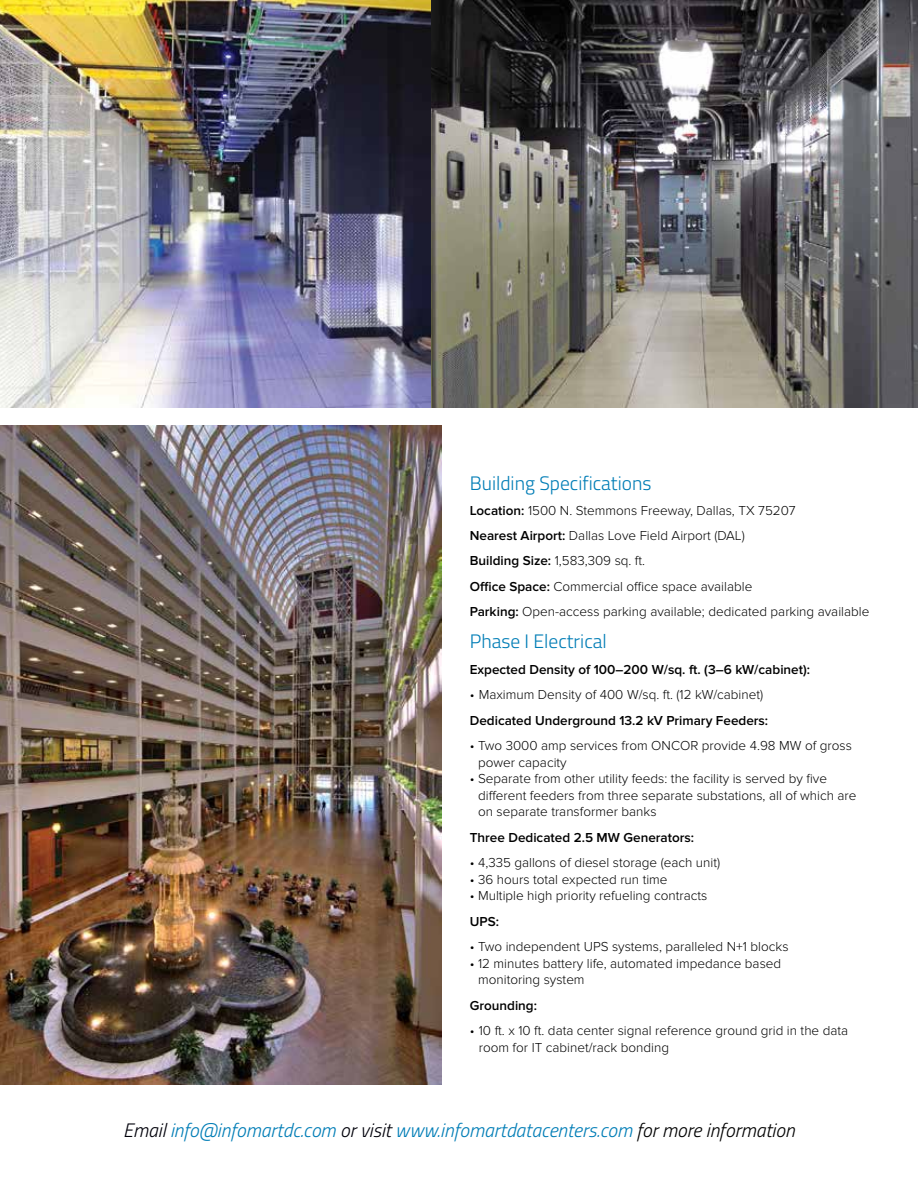
<style>
.page{position:relative;width:918px;height:1188px;background:#fff}
.page>*{position:absolute;margin:0;border:0;box-sizing:border-box;transform-origin:0 0}
.t1{font:italic 300 19.5px "Titillium";color:#007db6}
.t2{font:300 19.5px "Titillium";color:#007db6}
.t3{font:300 13.5px/16.5px "Proxima Nova";color:#000}
.t4{font:600 13.5px "Proxima Nova";color:#000}
.s1{font-weight:600}
.s2{color:#00000a}
.s3{color:#000}
</style>
<div class="page">
<img style="left:0;top:426px;width:442px;height:658px">
<img style="left:0;top:0;width:918px;height:407px">
<h1 class="t2" style="left:470px;top:469px;width:183px">Building Specifications</h1>
<p class="t3" style="left:470px;top:498px;width:401px;line-height:25.2px"><span class="s1">Location:</span> 1500 N. Stemmons Freeway, Dallas, TX 75207<br><span class="s1">Nearest Airport:</span> Dallas Love Field Airport (DAL)<br><span class="s1">Building Size:</span> 1,583,309 sq. ft.<br><span class="s1">Office Space:</span> Commercial office space available<br><span class="s1">Parking:</span> Open-access parking available; dedicated parking available</p>
<h1 class="t2" style="left:470px;top:627px;width:139px">Phase I Electrical</h1>
<p class="t4" style="left:470px;top:661px;width:342px">Expected Density of 100–200 W/sq. ft. (3–6 kW/cabinet):</p>
<p class="t3" style="left:470px;top:687px;width:295px">• Maximum Density of 400 W/sq. ft. (12 kW/cabinet)</p>
<p class="t4" style="left:470px;top:712px;width:300px">Dedicated Underground 13.2 kV Primary Feeders:</p>
<p class="t3" style="left:478px;top:738px;width:375px;text-indent:-8px">• Two 3000 amp services from ONCOR provide 4.98 MW of gross power capacity</p>
<p class="t3" style="left:478px;top:771px;width:380px;text-indent:-8px">• Separate from other utility feeds: the facility is served by five different feeders from three separate substations, all of which are on separate transformer banks</p>
<p class="t4" style="left:470px;top:829px;width:226px">Three Dedicated 2.5 MW Generators:</p>
<p class="t3" style="left:470px;top:855px;width:252px">• 4,335 gallons of diesel storage (each unit)</p>
<p class="t3" style="left:470px;top:871px;width:199px">• 36 hours total expected run time</p>
<p class="t3" style="left:470px;top:888px;width:239px">• Multiple high priority refueling contracts</p>
<p class="t4" style="left:470px;top:913px;width:31px">UPS:</p>
<p class="t3" style="left:470px;top:939px;width:320px">• Two independent UPS systems, paralleled N+1 blocks</p>
<p class="t3" style="left:478px;top:955px;width:305px;text-indent:-8px">• 12 minutes battery life, automated impedance based monitoring system</p>
<p class="t4" style="left:470px;top:997px;width:69px">Grounding:</p>
<p class="t3" style="left:479px;top:1023px;width:371px;text-indent:-9px">• 10 ft. x 10 ft. data center signal reference ground grid in the data room for IT cabinet/rack bonding</p>
<h1 class="t1" style="left:123px;top:1116px;width:673px"><span class="s2">Email</span> info@infomartdc.com <span class="s2">or visit</span> www.infomartdatacenters.com <span class="s3">for more information</span></h1>
</div>
